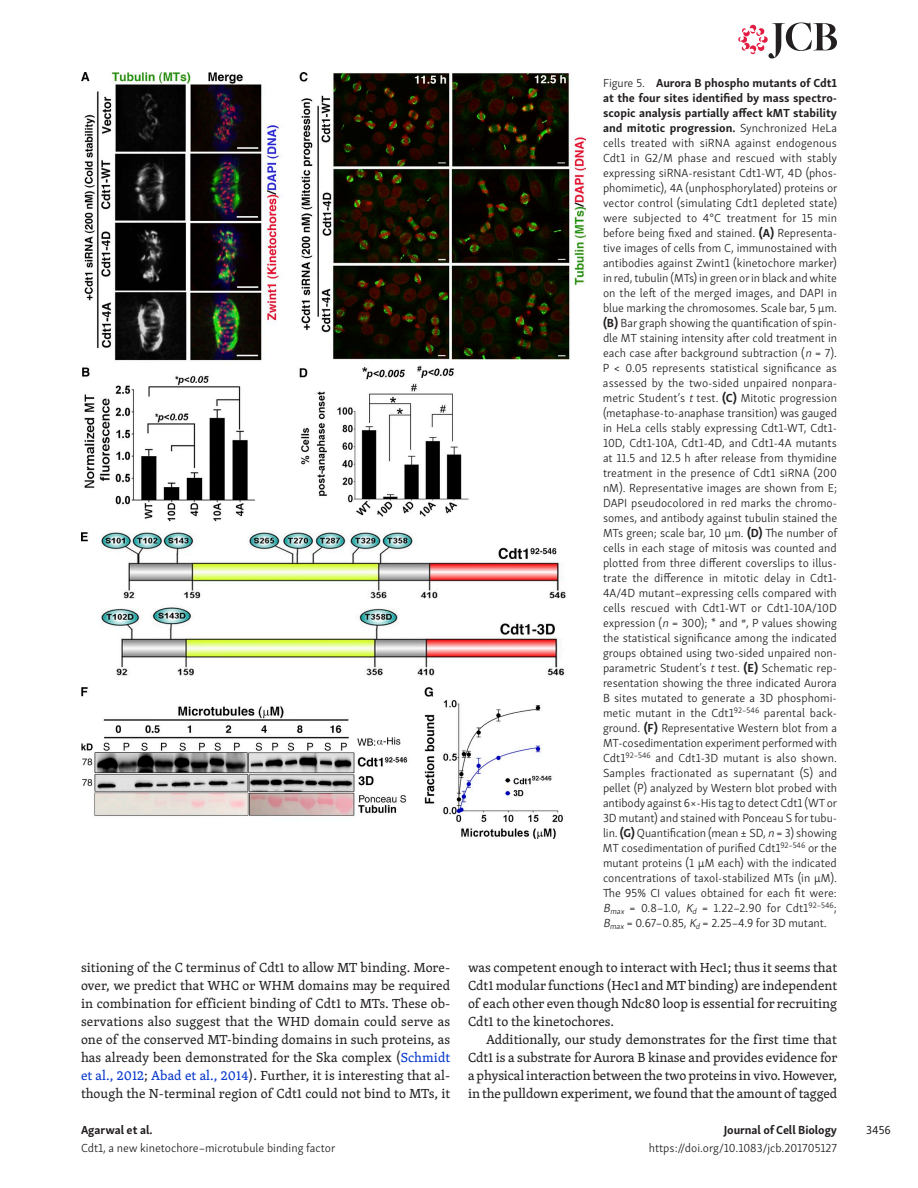
<style>
.page{position:relative;width:918px;height:1188px;background:#fff}
.page>*{position:absolute;margin:0;border:0;box-sizing:border-box;transform-origin:0 0}
.t1{font:13.5px/18px "Skolar PE";letter-spacing:.005em;color:#231f20;text-align:justify}
.t2{font:300 12px/15px "Skolar Sans PE";color:#231f20;text-align:justify}
.t3{font:700 12px "Skolar Sans PE";letter-spacing:-.005em;color:#231f20}
.t4{font:12px "Skolar Sans PE";color:#231f20}
.s1{font-weight:700}
.s2{font-style:italic}
.s3{color:#0034c9}
</style>
<div class="page">
<svg style="left:738px;top:23px;width:99px;height:35px"></svg>
<img style="left:81px;top:72px;width:504px;height:767px">
<p class="t2" style="left:603px;top:75px;width:236px">Figure 5. <span class="s1">Aurora B phospho mutants of Cdt1 at the four sites identified by mass spectro&shy;scopic analysis partially affect kMT stability and mitotic progression.</span> Synchronized HeLa cells treated with siRNA against endogenous Cdt1 in G2/M phase and rescued with stably expressing siRNA-resistant Cdt1-WT, 4D (phos&shy;phomimetic), 4A (unphosphorylated) proteins or vector control (simulating Cdt1 depleted state) were subjected to 4°C treatment for 15 min before being fixed and stained. <span class="s1">(A)</span> Representa&shy;tive images of cells from C, immunostained with antibodies against Zwint1 (kinetochore marker) in red, tubulin (MTs) in green or in black and white on the left of the merged images, and DAPI in blue marking the chromosomes. Scale bar, 5 µm. <span class="s1">(B)</span> Bar graph showing the quantification of spin&shy;dle MT staining intensity after cold treatment in each case after background subtraction (<span class="s2">n</span> = 7).<br>P &lt; 0.05 represents statistical significance as assessed by the two-sided unpaired nonpara&shy;metric Student’s <span class="s2">t</span> test. <span class="s1">(C)</span> Mitotic progression (metaphase-to-anaphase transition) was gauged in HeLa cells stably expressing Cdt1-WT, Cdt1- 10D, Cdt1-10A, Cdt1-4D, and Cdt1-4A mutants at 11.5 and 12.5 h after release from thymidine treatment in the presence of Cdt1 siRNA (200 nM). Representative images are shown from E; DAPI pseudocolored in red marks the chromo&shy;somes, and antibody against tubulin stained the MTs green; scale bar, 10 µm. <span class="s1">(D)</span> The number of cells in each stage of mitosis was counted and plotted from three different coverslips to illus&shy;trate the difference in mitotic delay in Cdt1- 4A/4D mutant–expressing cells compared with cells rescued with Cdt1-WT or Cdt1-10A/10D expression (<span class="s2">n</span> = 300); * and <sup>#</sup>, P values showing the statistical significance among the indicated groups obtained using two-sided unpaired non&shy;parametric Student’s <span class="s2">t</span> test. <span class="s1">(E)</span> Schematic rep&shy;resentation showing the three indicated Aurora B sites mutated to generate a 3D phosphomi&shy;metic mutant in the Cdt1<sup>92–546</sup> parental back&shy;ground. <span class="s1">(F)</span> Representative Western blot from a MT-cosedimentation experiment performed with Cdt1<sup>92–546</sup> and Cdt1-3D mutant is also shown.<br>Samples fractionated as supernatant (S) and pellet (P) analyzed by Western blot probed with antibody against 6×-His tag to detect Cdt1 (WT or 3D mutant) and stained with Ponceau S for tubu&shy;lin. <span class="s1">(G)</span> Quantification (mean ± SD, <span class="s2">n</span> = 3) showing MT cosedimentation of purified Cdt1<sup>92–546</sup> or the mutant proteins (1 µM each) with the indicated concentrations of taxol-stabilized MTs (in μM).<br>The 95% CI values obtained for each fit were:<br><span class="s2">B</span><sub>max</sub> = 0.8–1.0, <span class="s2">K</span><sub>d</sub> = 1.22–2.90 for Cdt1<sup>92–546</sup>; <span class="s2">B</span><sub>max</sub> = 0.67–0.85, <span class="s2">K</span><sub>d</sub> = 2.25–4.9 for 3D mutant.</p>
<p class="t1" style="left:81px;top:958px;width:371px">sitioning of the C terminus of Cdt1 to allow MT binding. More&shy;over, we predict that WHC or WHM domains may be required in combination for efficient binding of Cdt1 to MTs. These ob&shy;servations also suggest that the WHD domain could serve as one of the conserved MT-binding domains in such proteins, as has already been demonstrated for the Ska complex (<span class="s3">Schmidt et al., 2012</span>; <span class="s3">Abad et al., 2014</span>). Further, it is interesting that al&shy;though the N-terminal region of Cdt1 could not bind to MTs, it</p>
<p class="t1" style="left:468px;top:958px;width:371px">was competent enough to interact with Hec1; thus it seems that Cdt1 modular functions (Hec1 and MT binding) are independent of each other even though Ndc80 loop is essential for recruiting Cdt1 to the kinetochores.</p>
<p class="t1" style="left:468px;top:1030px;width:371px;text-indent:18px">Additionally, our study demonstrates for the first time that Cdt1 is a substrate for Aurora B kinase and provides evidence for a physical interaction between the two proteins in vivo. However, in the pulldown experiment, we found that the amount of tagged</p>
<p class="t3" style="left:81px;top:1120px;width:73px">Agarwal et al.</p>
<p class="t2" style="left:81px;top:1140px;width:256px">Cdt1, a new kinetochore–microtubule binding factor</p>
<p class="t3" style="left:724px;top:1120px;width:115px">Journal of Cell Biology</p>
<p class="t2" style="left:649px;top:1140px;width:190px">https://doi.org/10.1083/jcb.201705127</p>
<p class="t4" style="left:866px;top:1121px;width:26px">3456</p>
</div>
